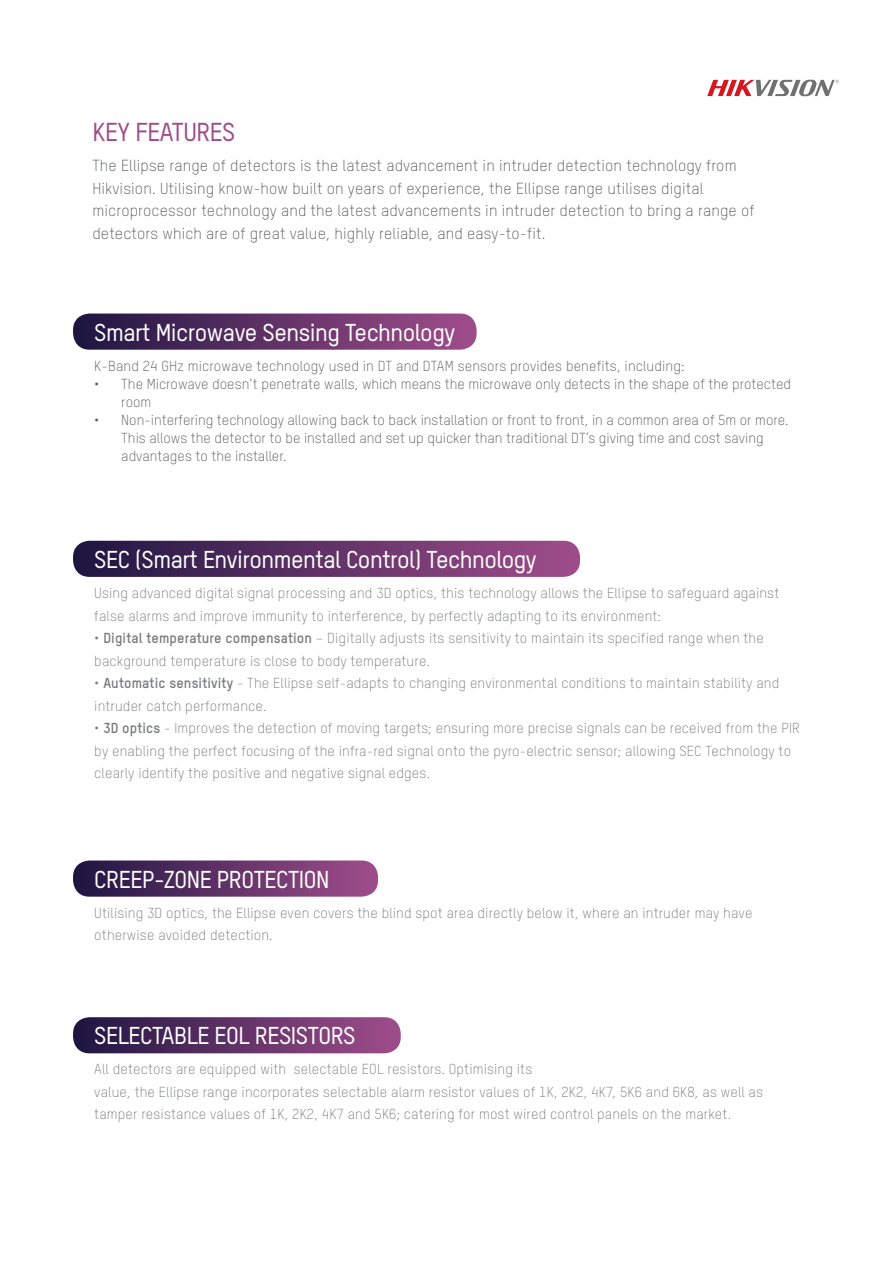
<style>
.page{position:relative;width:893px;height:1263px;background:#fff}
.page>*{position:absolute;margin:0;border:0;box-sizing:border-box;transform-origin:0 0}
.t1{font:500 25.5px "TSTARPRO";letter-spacing:-.02em;color:#9e4d8a}
.t2{font:500 24px "TSTARPRO";letter-spacing:-.02em;color:#fff}
.t3{font:300 15.75px/22.5px "TSTARPRO";letter-spacing:.01em;color:#57585a}
.t4{font:300 14.25px/22.5px "TSTARPRO";letter-spacing:.01em;color:#787a7d}
.t5{font:300 14.25px/18px "TSTARPRO";color:#57585a}
.s1{font-weight:700}
</style>
<div class="page">
<svg style="left:707px;top:80px;width:132px;height:16px"></svg>
<svg style="left:73px;top:1017px;width:328px;height:36px;background:#63366a"></svg>
<svg style="left:73px;top:541px;width:507px;height:36px;background:#623468"></svg>
<svg style="left:73px;top:860px;width:305px;height:37px;background:#663a6c"></svg>
<svg style="left:73px;top:313px;width:404px;height:37px;background:#66396c"></svg>
<p class="t1" style="left:93px;top:115px;width:144px">KEY FEATURES</p>
<p class="t3" style="left:92px;top:154px;width:664px">The Ellipse range of detectors is the latest advancement in intruder detection technology from Hikvision. Utilising know-how built on years of experience, the Ellipse range utilises digital microprocessor technology and the latest advancements in intruder detection to bring a range of detectors which are of great value, highly reliable, and easy-to-fit.</p>
<p class="t2" style="left:94px;top:316px;width:362px">Smart Microwave Sensing Technology</p>
<p class="t5" style="left:94px;top:356px;width:592px">K-Band 24 GHz microwave technology used in DT and DTAM sensors provides benefits, including:</p>
<p class="t5" style="left:121px;top:374px;width:671px;text-indent:-27px">• The Microwave doesn’t penetrate walls, which means the microwave only detects in the shape of the protected room</p>
<p class="t5" style="left:121px;top:410px;width:669px;text-indent:-27px">• Non-interfering technology allowing back to back installation or front to front, in a common area of 5m or more.<br>This allows the detector to be installed and set up quicker than traditional DT’s giving time and cost saving advantages to the installer.</p>
<p class="t2" style="left:94px;top:543px;width:444px">SEC (Smart Environmental Control) Technology</p>
<p class="t4" style="left:94px;top:581px;width:686px">Using advanced digital signal processing and 3D optics, this technology allows the Ellipse to safeguard against false alarms and improve immunity to interference, by perfectly adapting to its environment:</p>
<p class="t4" style="left:94px;top:626px;width:671px">• <span class="s1">Digital temperature compensation</span> – Digitally adjusts its sensitivity to maintain its specified range when the background temperature is close to body temperature.</p>
<p class="t4" style="left:94px;top:671px;width:686px">• <span class="s1">Automatic sensitivity</span> - The Ellipse self-adapts to changing environmental conditions to maintain stability and intruder catch performance.</p>
<p class="t4" style="left:94px;top:716px;width:707px">• <span class="s1">3D optics</span> - Improves the detection of moving targets; ensuring more precise signals can be received from the PIR by enabling the perfect focusing of the infra-red signal onto the pyro-electric sensor; allowing SEC Technology to clearly identify the positive and negative signal edges.</p>
<p class="t2" style="left:94px;top:863px;width:237px">CREEP-ZONE PROTECTION</p>
<p class="t4" style="left:94px;top:901px;width:660px">Utilising 3D optics, the Ellipse even covers the blind spot area directly below it, where an intruder may have otherwise avoided detection.</p>
<p class="t2" style="left:94px;top:1020px;width:263px">SELECTABLE EOL RESISTORS</p>
<p class="t4" style="left:94px;top:1058px;width:439px">All detectors are equipped with selectable EOL resistors. Optimising its</p>
<p class="t4" style="left:94px;top:1080px;width:670px">value, the Ellipse range incorporates selectable alarm resistor values of 1K, 2K2, 4K7, 5K6 and 6K8, as well as tamper resistance values of 1K, 2K2, 4K7 and 5K6; catering for most wired control panels on the market.</p>
</div>
